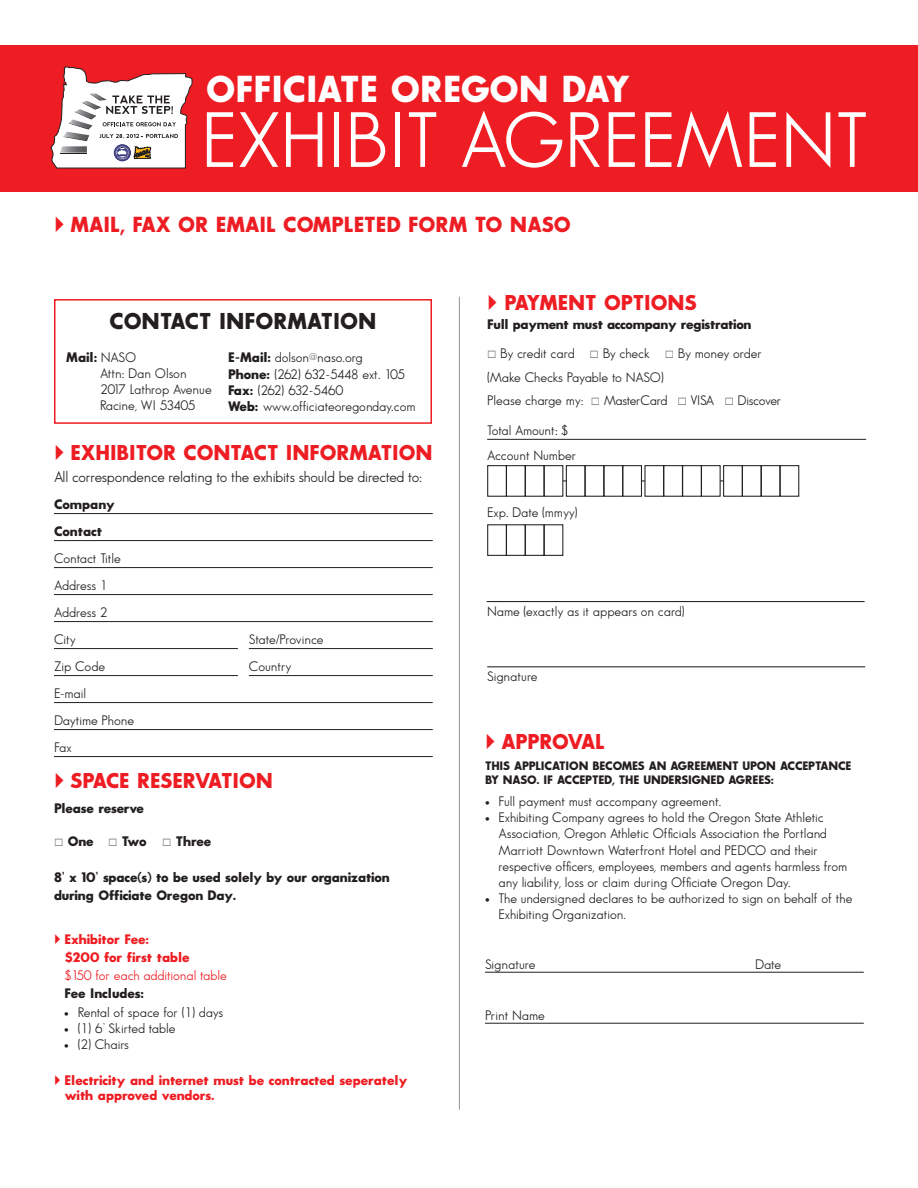
<style>
.page{position:relative;width:918px;height:1188px;background:#fff}
.page>*{position:absolute;margin:0;border:0;box-sizing:border-box;transform-origin:0 0}
.Speakers{font:76.5px "Sans Serif";color:#fff}
.Speakers-2{font:700 36.75px "Sans Serif";color:#fff}
.Time{font:700 22.5px "Sans Serif";color:#231f20}
.Time-2{font:700 21.3px "Sans Serif";color:#ee1d23}
.Time-3{font:700 21px "Sans Serif";color:#ee1d23}
.t1{font:15px "Sans Serif";letter-spacing:-.01em;color:#231f20}
.Contact_Info{font:13.5px/16.2px "Sans Serif";color:#231f20}
.Contact_Info-2{font:700 13.5px/18px "Sans Serif";letter-spacing:-.01em;color:#231f20}
.t2{font:700 13.5px/15px "Sans Serif";color:#ee1d23}
.Contact_Info-3{font:13.5px "Sans Serif";letter-spacing:-.085em;color:#231f20}
.Contact_Info-4{font:13.5px "Sans Serif";letter-spacing:-.02em;color:#231f20}
.t3{font:13.5px "Sans Serif";color:#ee1d23}
.t4{font:700 12px "Sans Serif";letter-spacing:-.01em;color:#231f20}
.s1{font-weight:400}
.s2{font-weight:700}
</style>
<div class="page">
<div style="left:0;top:45px;width:918px;height:147px;background:#ee1d23"></div>
<hr style="left:54px;top:513px;width:379px;height:1px;background:#231f20">
<hr style="left:54px;top:540px;width:379px;height:1px;background:#231f20">
<hr style="left:54px;top:567px;width:379px;height:1px;background:#231f20">
<hr style="left:54px;top:594px;width:379px;height:1px;background:#231f20">
<hr style="left:54px;top:621px;width:379px;height:1px;background:#231f20">
<hr style="left:54px;top:648px;width:184px;height:1px;background:#231f20">
<hr style="left:54px;top:675px;width:184px;height:1px;background:#231f20">
<hr style="left:249px;top:648px;width:184px;height:1px;background:#231f20">
<hr style="left:249px;top:675px;width:184px;height:1px;background:#231f20">
<hr style="left:54px;top:702px;width:379px;height:1px;background:#231f20">
<hr style="left:54px;top:729px;width:379px;height:1px;background:#231f20">
<hr style="left:54px;top:756px;width:379px;height:1px;background:#231f20">
<hr style="left:487px;top:439px;width:379px;height:1px;background:#231f20">
<hr style="left:487px;top:666px;width:378px;height:1px;background:#231f20">
<div style="left:487px;top:465px;width:20px;height:32px;border:1px solid #231f20"></div>
<div style="left:525px;top:465px;width:20px;height:32px;border:1px solid #231f20"></div>
<div style="left:506px;top:465px;width:20px;height:32px;border:1px solid #231f20"></div>
<div style="left:544px;top:465px;width:19px;height:32px;border:1px solid #231f20"></div>
<div style="left:644px;top:465px;width:20px;height:32px;border:1px solid #231f20"></div>
<div style="left:682px;top:465px;width:20px;height:32px;border:1px solid #231f20"></div>
<div style="left:663px;top:465px;width:20px;height:32px;border:1px solid #231f20"></div>
<div style="left:701px;top:465px;width:20px;height:32px;border:1px solid #231f20"></div>
<div style="left:566px;top:465px;width:20px;height:32px;border:1px solid #231f20"></div>
<div style="left:603px;top:465px;width:20px;height:32px;border:1px solid #231f20"></div>
<div style="left:585px;top:465px;width:19px;height:32px;border:1px solid #231f20"></div>
<div style="left:622px;top:465px;width:20px;height:32px;border:1px solid #231f20"></div>
<div style="left:723px;top:465px;width:20px;height:32px;border:1px solid #231f20"></div>
<div style="left:761px;top:465px;width:19px;height:32px;border:1px solid #231f20"></div>
<div style="left:742px;top:465px;width:20px;height:32px;border:1px solid #231f20"></div>
<div style="left:780px;top:465px;width:19px;height:32px;border:1px solid #231f20"></div>
<div style="left:487px;top:524px;width:20px;height:32px;border:1px solid #231f20"></div>
<div style="left:525px;top:524px;width:20px;height:32px;border:1px solid #231f20"></div>
<div style="left:506px;top:524px;width:20px;height:32px;border:1px solid #231f20"></div>
<div style="left:544px;top:524px;width:19px;height:32px;border:1px solid #231f20"></div>
<div style="left:54px;top:299px;width:378px;height:125px;border:2px solid #ee1d23"></div>
<hr style="left:485px;top:972px;width:379px;height:1px;background:#231f20">
<hr style="left:485px;top:1023px;width:379px;height:1px;background:#231f20">
<hr style="left:487px;top:601px;width:378px;height:1px;background:#231f20">
<hr style="left:459px;top:297px;width:1px;height:813px;background:#939598">
<svg style="left:51px;top:67px;width:142px;height:102px"></svg>
<p class="Speakers-2" style="left:206px;top:69px;width:425px">OFFICIATE OREGON DAY</p>
<p class="Speakers" style="left:201px;top:97px;width:669px">EXHIBIT AGREEMENT</p>
<p class="Time-2" style="left:71px;top:213px;width:502px">MAIL, FAX OR EMAIL COMPLETED FORM TO NASO</p>
<p class="Time" style="left:110px;top:309px;width:268px">CONTACT INFORMATION</p>
<p class="Contact_Info-2" style="left:66px;top:348px;width:71px">Mail: <span class="s1">NASO</span></p>
<p class="Contact_Info" style="left:100px;top:365px;width:88px">Attn: Dan Olson</p>
<p class="Contact_Info" style="left:100px;top:381px;width:113px">2017 Lathrop Avenue</p>
<p class="Contact_Info-4" style="left:100px;top:398px;width:97px">Racine, WI 53405</p>
<p class="Contact_Info" style="left:228px;top:349px;width:136px"><span class="s2">E-Mail:</span> dolson@naso.org</p>
<p class="Contact_Info-3" style="left:228px;top:366px;width:178px"><span class="s2">Phone:</span> (262) 632-5448 ext. 105</p>
<p class="Contact_Info-3" style="left:228px;top:382px;width:117px"><span class="s2">Fax:</span> (262) 632-5460</p>
<p class="Contact_Info" style="left:228px;top:398px;width:189px"><span class="s2">Web:</span> www.officiateoregonday.com</p>
<p class="Time-3" style="left:70px;top:441px;width:364px">EXHIBITOR CONTACT INFORMATION</p>
<p class="t1" style="left:54px;top:468px;width:370px">All correspondence relating to the exhibits should be directed to:</p>
<p class="Contact_Info-2" style="left:54px;top:495px;width:62px">Company</p>
<p class="Contact_Info-2" style="left:54px;top:522px;width:50px">Contact</p>
<p class="Contact_Info" style="left:54px;top:550px;width:68px">Contact Title</p>
<p class="Contact_Info" style="left:54px;top:577px;width:55px">Address 1</p>
<p class="Contact_Info" style="left:54px;top:604px;width:55px">Address 2</p>
<p class="Contact_Info" style="left:54px;top:631px;width:23px">City</p>
<p class="Contact_Info" style="left:54px;top:658px;width:53px">Zip Code</p>
<p class="Contact_Info" style="left:249px;top:631px;width:76px">State/Province</p>
<p class="Contact_Info" style="left:249px;top:658px;width:44px">Country</p>
<p class="Contact_Info" style="left:54px;top:685px;width:34px">E-mail</p>
<p class="Contact_Info" style="left:54px;top:712px;width:82px">Daytime Phone</p>
<p class="Contact_Info" style="left:54px;top:739px;width:19px">Fax</p>
<p class="Time-3" style="left:70px;top:769px;width:204px">SPACE RESERVATION</p>
<p class="Contact_Info-2" style="left:54px;top:800px;width:92px">Please reserve</p>
<p class="Contact_Info-2" style="left:68px;top:833px;width:27px">One</p>
<p class="Contact_Info-2" style="left:122px;top:833px;width:26px">Two</p>
<p class="Contact_Info-2" style="left:176px;top:833px;width:37px">Three</p>
<p class="Contact_Info-2" style="left:54px;top:869px;width:337px">8’ x 10’ space(s) to be used solely by our organization during Officiate Oregon Day.</p>
<p class="t2" style="left:65px;top:932px;width:86px">Exhibitor Fee:</p>
<p class="t2" style="left:65px;top:950px;width:126px">$200 for first table</p>
<p class="t3" style="left:65px;top:967px;width:163px">$150 for each additional table</p>
<p class="Contact_Info-2" style="left:65px;top:984px;width:81px">Fee Includes:</p>
<p class="Time-3" style="left:504px;top:291px;width:194px">PAYMENT OPTIONS</p>
<p class="Contact_Info-2" style="left:487px;top:315px;width:266px">Full payment must accompany registration</p>
<p class="Contact_Info" style="left:500px;top:345px;width:76px">By credit card</p>
<p class="Contact_Info" style="left:603px;top:345px;width:49px">By check</p>
<p class="Contact_Info" style="left:678px;top:345px;width:85px">By money order</p>
<p class="Contact_Info" style="left:487px;top:369px;width:178px">(Make Checks Payable to NASO)</p>
<p class="Contact_Info" style="left:487px;top:392px;width:98px">Please charge my:</p>
<p class="Contact_Info-4" style="left:604px;top:393px;width:65px">MasterCard</p>
<p class="Contact_Info" style="left:690px;top:392px;width:26px">VISA</p>
<p class="Contact_Info-4" style="left:737px;top:393px;width:45px">Discover</p>
<p class="Contact_Info" style="left:487px;top:422px;width:82px">Total Amount: $</p>
<p class="Contact_Info" style="left:487px;top:447px;width:91px">Account Number</p>
<p class="Contact_Info" style="left:487px;top:504px;width:92px">Exp. Date (mmyy)</p>
<p class="Contact_Info" style="left:487px;top:603px;width:199px">Name (exactly as it appears on card)</p>
<p class="Contact_Info" style="left:487px;top:668px;width:52px">Signature</p>
<p class="Time-3" style="left:501px;top:730px;width:105px">APPROVAL</p>
<p class="t4" style="left:485px;top:760px;width:368px">THIS APPLICATION BECOMES AN AGREEMENT UPON ACCEPTANCE</p>
<p class="t4" style="left:485px;top:773px;width:290px">BY NASO. IF ACCEPTED, THE UNDERSIGNED AGREES:</p>
<p class="Contact_Info" style="left:485px;top:793px;width:238px">• Full payment must accompany agreement.</p>
<p class="Contact_Info" style="left:499px;top:809px;width:350px;text-indent:-14px">• Exhibiting Company agrees to hold the Oregon State Athletic Association, Oregon Athletic Officials Association the Portland Marriott Downtown Waterfront Hotel and PEDCO and their respective officers, employees, members and agents harmless from any liability, loss or claim during Officiate Oregon Day.</p>
<p class="Contact_Info" style="left:499px;top:890px;width:355px;text-indent:-14px">• The undersigned declares to be authorized to sign on behalf of the<br>Exhibiting Organization.</p>
<p class="Contact_Info" style="left:485px;top:956px;width:52px">Signature</p>
<p class="Contact_Info" style="left:755px;top:956px;width:28px">Date</p>
<p class="Contact_Info" style="left:64px;top:1004px;width:161px">• Rental of space for (1) days</p>
<p class="Contact_Info" style="left:485px;top:1007px;width:61px">Print Name</p>
<p class="Contact_Info" style="left:64px;top:1020px;width:113px">• (1) 6’ Skirted table</p>
<p class="Contact_Info" style="left:64px;top:1036px;width:66px">• (2) Chairs</p>
<p class="t2" style="left:65px;top:1073px;width:344px">Electricity and internet must be contracted seperately with approved vendors.</p>
</div>
